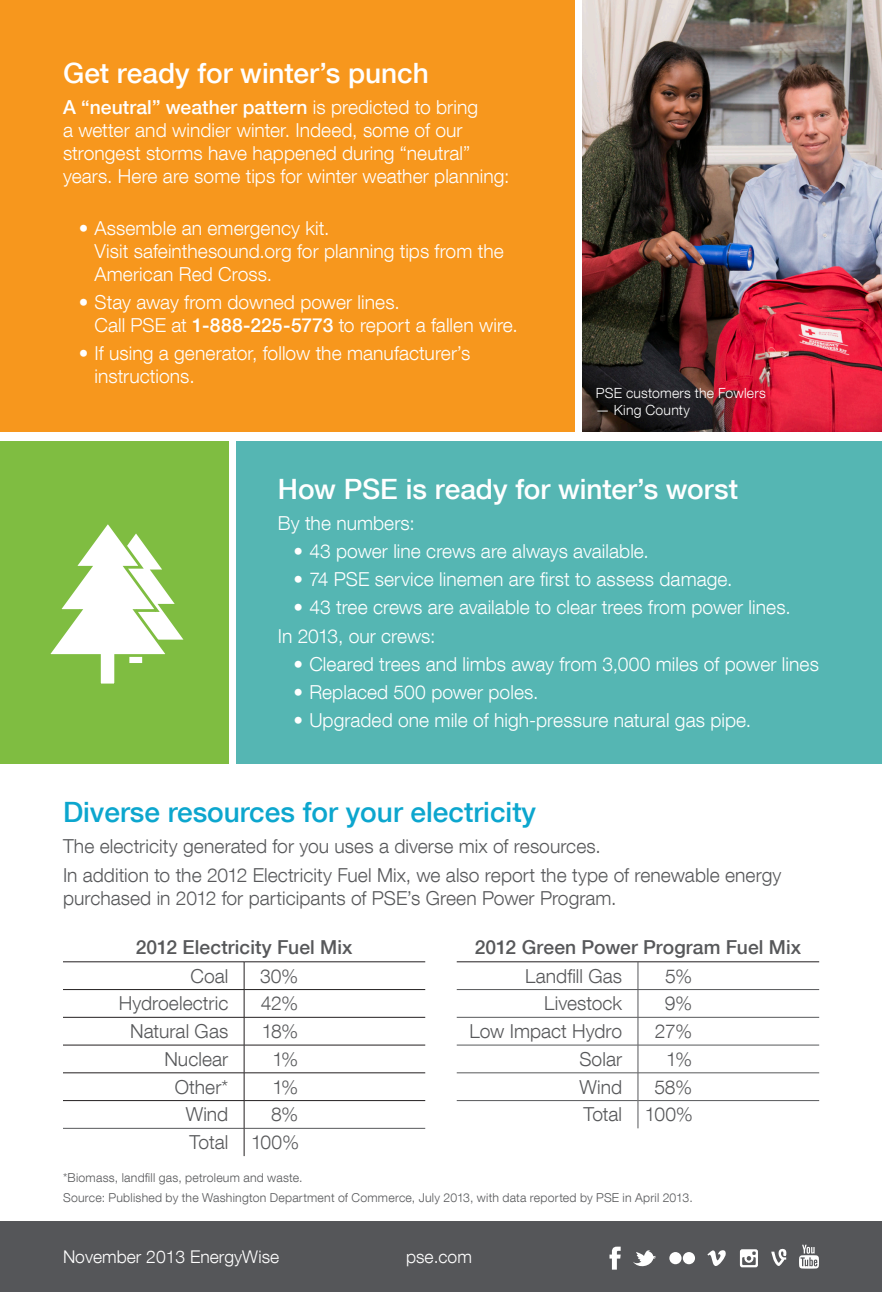
<style>
.page{position:relative;width:882px;height:1292px;background:#fff}
.page>*{position:absolute;margin:0;border:0;box-sizing:border-box;transform-origin:0 0}
.t1{font:500 28px "Helvetica Neue LT Com";color:#fff}
.t2{font:500 28px "Helvetica Neue LT Com";color:#0ca6ce}
.t3{font:300 19.25px/23.1px "Helvetica Neue LT Com";letter-spacing:.005em;color:#fff}
.t4{font:300 19.25px/23.1px "Helvetica Neue LT Com";letter-spacing:.005em;color:#57585a}
.t5{font:500 19.25px/28.7px "Helvetica Neue LT Com";letter-spacing:.005em;color:#57585a}
.t6{font:300 17.5px "Helvetica Neue LT Com";color:#fff}
.t7{font:300 14px "Helvetica Neue LT Com";letter-spacing:.015em;color:#fff}
.t8{font:300 12.25px "Helvetica Neue LT Com";letter-spacing:.02em;color:#57585a}
.s1{font-weight:500}
.s2{font-weight:300}
</style>
<div class="page">
<div style="left:236px;top:441px;width:646px;height:323px;background:#55b6b3"></div>
<div style="left:0;top:1221px;width:882px;height:71px;background:#555659"></div>
<div style="left:0;top:0;width:575px;height:432px;background:#f7971d"></div>
<svg style="left:610px;top:1246px;width:11px;height:23px"></svg>
<svg style="left:799px;top:1244px;width:20px;height:24px"></svg>
<svg style="left:707px;top:1250px;width:19px;height:16px"></svg>
<div style="left:683px;top:1252px;width:12px;height:12px;background:#fff;border-radius:50%"></div>
<div style="left:669px;top:1252px;width:13px;height:12px;background:#fff;border-radius:50%"></div>
<svg style="left:633px;top:1250px;width:23px;height:17px"></svg>
<svg style="left:771px;top:1248px;width:16px;height:18px"></svg>
<svg style="left:740px;top:1249px;width:18px;height:18px"></svg>
<hr style="left:63px;top:961px;width:181px;height:1px;background:#231f20">
<hr style="left:244px;top:961px;width:181px;height:1px;background:#231f20">
<hr style="left:63px;top:989px;width:181px;height:1px;background:#231f20">
<hr style="left:244px;top:989px;width:181px;height:1px;background:#231f20">
<hr style="left:63px;top:1017px;width:181px;height:1px;background:#231f20">
<hr style="left:244px;top:1017px;width:181px;height:1px;background:#231f20">
<hr style="left:63px;top:1044px;width:181px;height:1px;background:#231f20">
<hr style="left:244px;top:1044px;width:181px;height:1px;background:#231f20">
<hr style="left:63px;top:1072px;width:181px;height:1px;background:#231f20">
<hr style="left:244px;top:1072px;width:181px;height:1px;background:#231f20">
<hr style="left:63px;top:1100px;width:181px;height:1px;background:#231f20">
<hr style="left:244px;top:1100px;width:181px;height:1px;background:#231f20">
<hr style="left:63px;top:1127px;width:181px;height:1px;background:#57585a">
<hr style="left:244px;top:1127px;width:181px;height:1px;background:#57585a">
<svg style="left:244px;top:962px;width:1px;height:194px"></svg>
<hr style="left:457px;top:961px;width:181px;height:1px;background:#231f20">
<hr style="left:638px;top:961px;width:181px;height:1px;background:#231f20">
<hr style="left:457px;top:989px;width:181px;height:1px;background:#57585a">
<hr style="left:638px;top:989px;width:181px;height:1px;background:#57585a">
<hr style="left:457px;top:1017px;width:181px;height:1px;background:#57585a">
<hr style="left:638px;top:1017px;width:181px;height:1px;background:#57585a">
<hr style="left:457px;top:1044px;width:181px;height:1px;background:#57585a">
<hr style="left:638px;top:1044px;width:181px;height:1px;background:#57585a">
<hr style="left:457px;top:1072px;width:181px;height:1px;background:#57585a">
<hr style="left:638px;top:1072px;width:181px;height:1px;background:#57585a">
<hr style="left:457px;top:1100px;width:181px;height:1px;background:#57585a">
<hr style="left:638px;top:1100px;width:181px;height:1px;background:#57585a">
<svg style="left:638px;top:962px;width:1px;height:166px"></svg>
<div style="left:0;top:441px;width:228px;height:323px;background:#7fbd41"></div>
<img style="left:583px;top:0;width:299px;height:432px">
<svg style="left:50px;top:524px;width:133px;height:160px"></svg>
<p class="t1" style="left:63px;top:56px;width:367px">Get ready for winter’s punch</p>
<p class="t3" style="left:63px;top:95px;width:448px"><span class="s1">A “neutral” weather pattern</span> is predicted to bring<br>a wetter and windier winter. Indeed, some of our strongest storms have happened during “neutral” years. Here are some tips for winter weather planning:</p>
<p class="t3" style="left:94px;top:216px;width:411px;text-indent:-16px">• Assemble an emergency kit.<br>Visit safeinthesound.org for planning tips from the<br>American Red Cross.</p>
<p class="t3" style="left:94px;top:290px;width:425px;text-indent:-16px">• Stay away from downed power lines.<br>Call PSE at <span class="s1">1-888-225-5773</span> to report a fallen wire.</p>
<p class="t3" style="left:94px;top:341px;width:377px;text-indent:-16px">• If using a generator, follow the manufacturer’s instructions.</p>
<p class="t7" style="left:596px;top:385px;width:171px">PSE customers the Fowlers</p>
<p class="t7" style="left:596px;top:401px;width:96px">— King County</p>
<p class="t1" style="left:278px;top:472px;width:462px">How PSE is ready for winter’s worst</p>
<p class="t3" style="left:278px;top:511px;width:138px">By the numbers:</p>
<p class="t3" style="left:294px;top:539px;width:357px">• 43 power line crews are always available.</p>
<p class="t3" style="left:294px;top:567px;width:441px">• 74 PSE service linemen are first to assess damage.</p>
<p class="t3" style="left:294px;top:595px;width:499px">• 43 tree crews are available to clear trees from power lines.</p>
<p class="t3" style="left:278px;top:623px;width:159px">In 2013, our crews:</p>
<p class="t3" style="left:294px;top:652px;width:527px">• Cleared trees and limbs away from 3,000 miles of power lines</p>
<p class="t3" style="left:294px;top:680px;width:247px">• Replaced 500 power poles.</p>
<p class="t3" style="left:294px;top:708px;width:459px">• Upgraded one mile of high-pressure natural gas pipe.</p>
<p class="t2" style="left:63px;top:795px;width:475px">Diverse resources for your electricity</p>
<p class="t4" style="left:63px;top:834px;width:539px">The electricity generated for you uses a diverse mix of resources.</p>
<p class="t4" style="left:63px;top:862px;width:720px">In addition to the 2012 Electricity Fuel Mix, we also report the type of renewable energy purchased in 2012 for participants of PSE’s Green Power Program.</p>
<p class="t5" style="left:136px;top:932px;width:218px">2012 Electricity Fuel Mix</p>
<p class="t4" style="left:190px;top:963px;width:40px">Coal</p>
<p class="t4" style="left:260px;top:963px;width:40px">30%</p>
<p class="t4" style="left:119px;top:991px;width:111px">Hydroelectric</p>
<p class="t4" style="left:261px;top:991px;width:39px">42%</p>
<p class="t4" style="left:130px;top:1019px;width:100px">Natural Gas</p>
<p class="t4" style="left:262px;top:1019px;width:38px">18%</p>
<p class="t4" style="left:164px;top:1047px;width:66px">Nuclear</p>
<p class="t4" style="left:272px;top:1047px;width:27px">1%</p>
<p class="t4" style="left:175px;top:1074px;width:55px">Other*</p>
<p class="t4" style="left:272px;top:1074px;width:27px">1%</p>
<p class="t4" style="left:186px;top:1102px;width:44px">Wind</p>
<p class="t4" style="left:271px;top:1102px;width:29px">8%</p>
<p class="t4" style="left:190px;top:1130px;width:40px">Total</p>
<p class="t4" style="left:251px;top:1130px;width:50px">100%</p>
<p class="t5" style="left:525px;top:932px;width:278px;text-indent:-50px">2012 Green Power Program Fuel Mix<br><span class="s2">Landfill Gas</span></p>
<p class="t4" style="left:665px;top:963px;width:28px">5%</p>
<p class="t4" style="left:544px;top:991px;width:80px">Livestock</p>
<p class="t4" style="left:665px;top:991px;width:29px">9%</p>
<p class="t4" style="left:470px;top:1019px;width:154px">Low Impact Hydro</p>
<p class="t4" style="left:655px;top:1019px;width:39px">27%</p>
<p class="t4" style="left:579px;top:1047px;width:44px">Solar</p>
<p class="t4" style="left:666px;top:1047px;width:27px">1%</p>
<p class="t4" style="left:580px;top:1074px;width:44px">Wind</p>
<p class="t4" style="left:583px;top:1072px;width:111px;line-height:27.8px;text-align:right">58%<br>Total 100%</p>
<p class="t8" style="left:63px;top:1170px;width:241px">*Biomass, landfill gas, petroleum and waste.</p>
<p class="t8" style="left:63px;top:1190px;width:631px">Source: Published by the Washington Department of Commerce, July 2013, with data reported by PSE in April 2013.</p>
<p class="t6" style="left:63px;top:1246px;width:218px">November 2013 EnergyWise</p>
<p class="t6" style="left:406px;top:1246px;width:67px">pse.com</p>
</div>
